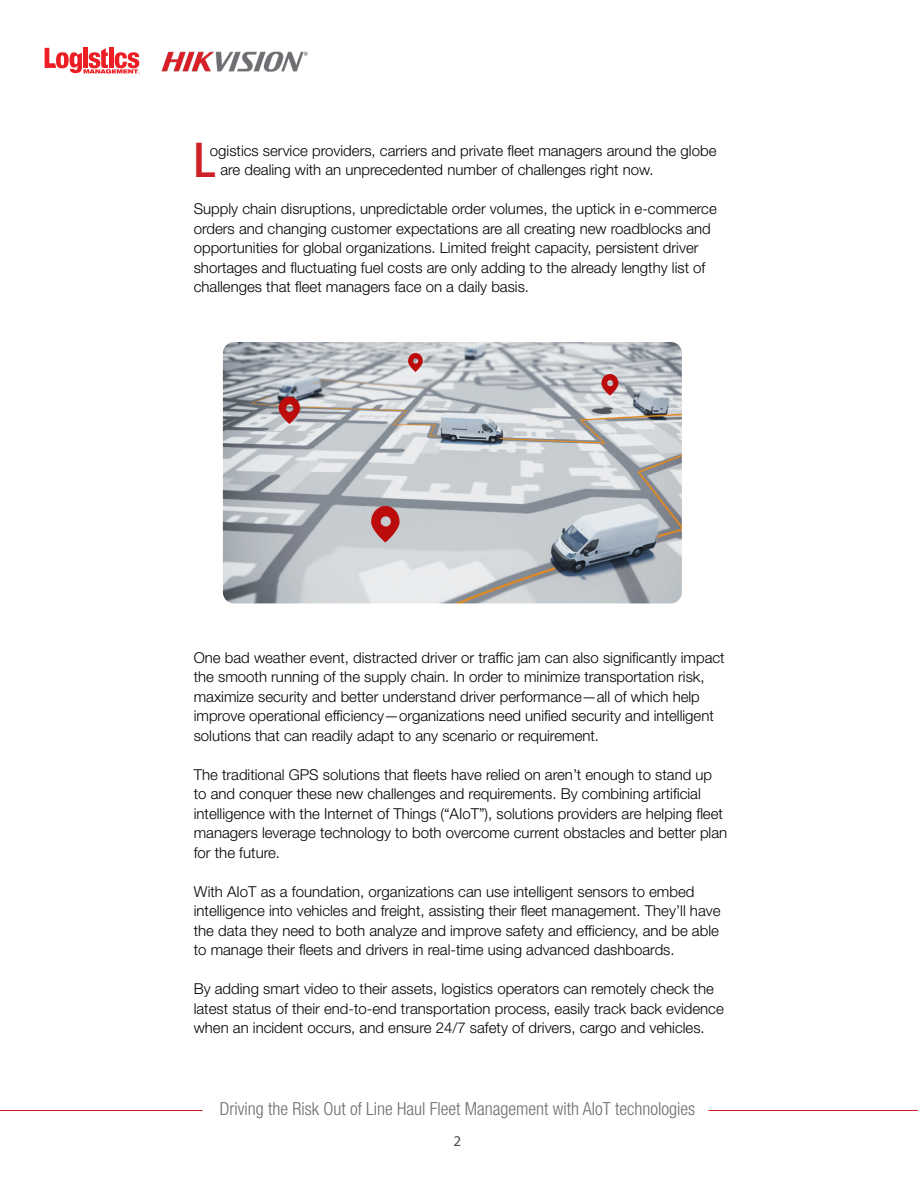
<style>
.page{position:relative;width:918px;height:1188px;background:#fff}
.page>*{position:absolute;margin:0;border:0;box-sizing:border-box;transform-origin:0 0}
.t1{font:500 condensed 48px "Helvetica Neue LT Std";color:#ce2029}
.t2{font:300 condensed 18px "Helvetica Neue LT Std";color:#6d6e71}
.t3{font:300 15px/19.5px "Helvetica Neue LT Std";color:#000}
.t4{font:15px "Myriad Pro";color:#4d4d4f}
.t5{font:1.95px "Helvetica";color:#ed1d24}
</style>
<div class="page">
<hr style="left:0;top:1110px;width:203px;height:1px;background:#ce2029">
<img style="left:162px;top:52px;width:145px;height:19px">
<svg style="left:45px;top:47px;width:94px;height:27px"></svg>
<hr style="left:708px;top:1110px;width:210px;height:1px;background:#ce2029">
<img style="left:223px;top:342px;width:459px;height:261px">
<p class="t5" style="left:138px;top:71px;width:3px">®</p>
<h1 class="t1" style="left:194px;top:132px;width:23px">L</h1>
<p class="t3" style="left:220px;top:140px;width:498px;text-indent:-10px">ogistics service providers, carriers and private fleet managers around the globe are dealing with an unprecedented number of challenges right now.</p>
<p class="t3" style="left:194px;top:199px;width:525px">Supply chain disruptions, unpredictable order volumes, the uptick in e-commerce orders and changing customer expectations are all creating new roadblocks and opportunities for global organizations. Limited freight capacity, persistent driver shortages and fluctuating fuel costs are only adding to the already lengthy list of challenges that fleet managers face on a daily basis.</p>
<p class="t3" style="left:194px;top:647px;width:532px">One bad weather event, distracted driver or traffic jam can also significantly impact the smooth running of the supply chain. In order to minimize transportation risk, maximize security and better understand driver performance—all of which help improve operational efficiency—organizations need unified security and intelligent solutions that can readily adapt to any scenario or requirement.</p>
<p class="t3" style="left:194px;top:764px;width:535px">The traditional GPS solutions that fleets have relied on aren’t enough to stand up to and conquer these new challenges and requirements. By combining artificial intelligence with the Internet of Things (“AIoT”), solutions providers are helping fleet managers leverage technology to both overcome current obstacles and better plan for the future.</p>
<p class="t3" style="left:194px;top:881px;width:528px">With AIoT as a foundation, organizations can use intelligent sensors to embed intelligence into vehicles and freight, assisting their fleet management. They’ll have the data they need to both analyze and improve safety and efficiency, and be able to manage their fleets and drivers in real-time using advanced dashboards.</p>
<p class="t3" style="left:194px;top:979px;width:532px">By adding smart video to their assets, logistics operators can remotely check the latest status of their end-to-end transportation process, easily track back evidence when an incident occurs, and ensure 24/7 safety of drivers, cargo and vehicles.</p>
<p class="t2" style="left:220px;top:1098px;width:477px">Driving the Risk Out of Line Haul Fleet Management with AIoT technologies</p>
<p class="t4" style="left:454px;top:1132px;width:9px">2</p>
</div>
